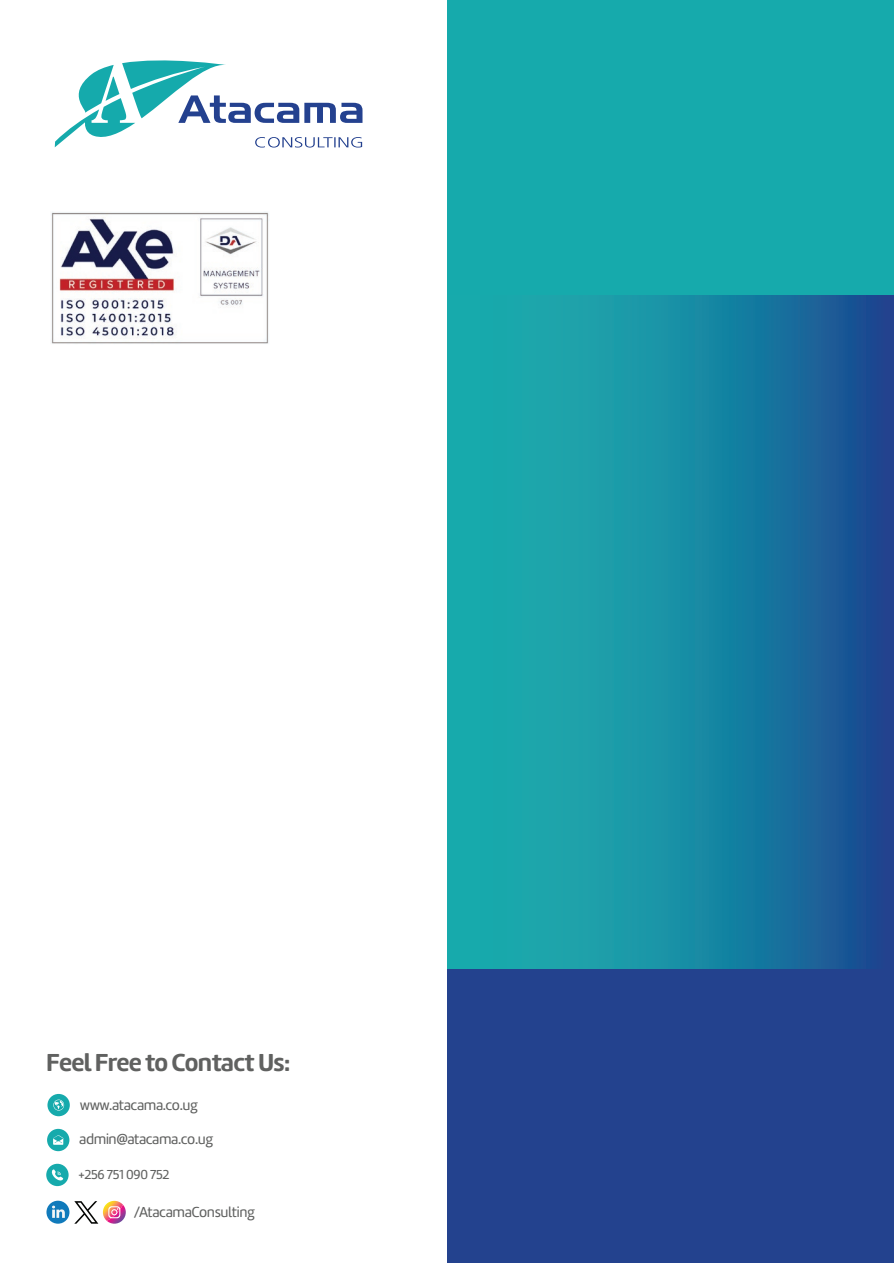
<style>
.page{position:relative;width:894px;height:1263px;background:#fff}
.page>*{position:absolute;margin:0;border:0;box-sizing:border-box;transform-origin:0 0}
.t1{font:700 25.5px "Marine Rounded";letter-spacing:-.025em;color:#606160}
.t2{font:15px "Marine Rounded";letter-spacing:-.025em;color:#606160}
.t3{font:13.5px "Marine Rounded";letter-spacing:-.025em;color:#606160}
</style>
<div class="page">
<svg style="left:447px;top:295px;width:446px;height:674px;background:#1987a2"></svg>
<div style="left:447px;top:0;width:446px;height:295px;background:#16aaac"></div>
<div style="left:447px;top:969px;width:446px;height:294px;background:#23428e"></div>
<div style="left:46px;top:1164px;width:23px;height:22px;background:#16aaac;border-radius:50%"></div>
<svg style="left:51px;top:1169px;width:12px;height:12px"></svg>
<div style="left:47px;top:1129px;width:22px;height:22px;background:#16aaac;border-radius:50%"></div>
<svg style="left:53px;top:1135px;width:11px;height:10px"></svg>
<div style="left:47px;top:1094px;width:23px;height:22px;background:#16aaac;border-radius:50%"></div>
<svg style="left:53px;top:1099px;width:11px;height:11px"></svg>
<div style="left:46px;top:1201px;width:23px;height:23px;background:#107abb;border-radius:50%"></div>
<svg style="left:52px;top:1205px;width:13px;height:13px"></svg>
<svg style="left:74px;top:1201px;width:52px;height:23px"></svg>
<svg style="left:55px;top:60px;width:307px;height:88px"></svg>
<img style="left:51px;top:212px;width:218px;height:132px">
<h1 class="t1" style="left:46px;top:1046px;width:245px">Feel Free to Contact Us:</h1>
<p class="t2" style="left:80px;top:1096px;width:120px">www.atacama.co.ug</p>
<p class="t2" style="left:79px;top:1129px;width:135px">admin@atacama.co.ug</p>
<p class="t3" style="left:78px;top:1166px;width:93px">+256 751 090 752</p>
<p class="t2" style="left:134px;top:1203px;width:122px">/AtacamaConsulting</p>
</div>
